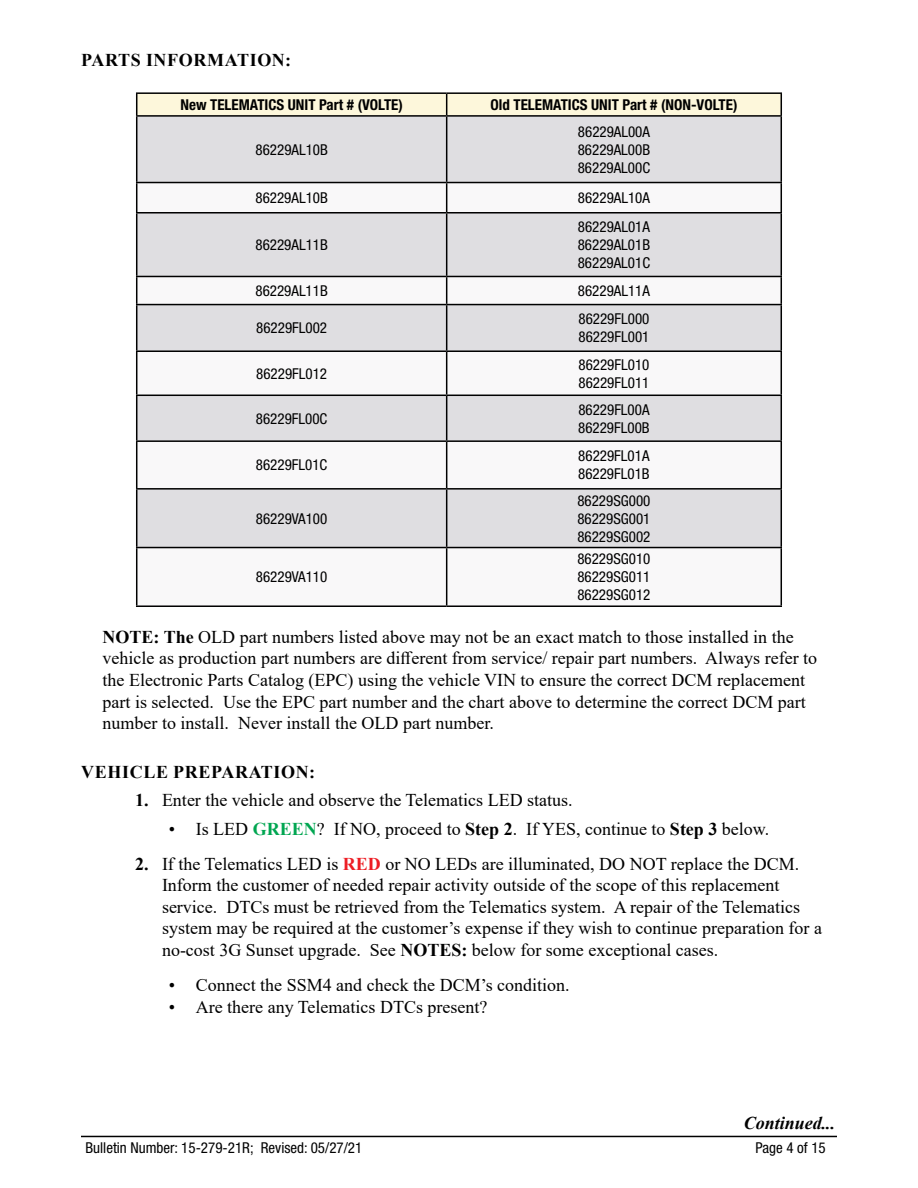
<style>
.page{position:relative;width:918px;height:1188px;background:#fff}
.page>*{position:absolute;margin:0;border:0;box-sizing:border-box;transform-origin:0 0}
.t1{font:18px/21.6px "Times New Roman";color:#000}
.t2{font:700 18px "Times New Roman";letter-spacing:.035em;color:#000}
.t3{font:italic 700 18px "Times New Roman";color:#000}
.t4{font:condensed 15px/18px "Helvetica Neue LT Std";color:#000;text-align:justify}
.t5{font:700 condensed 15px "Helvetica Neue LT Std";color:#000}
.s1{font-weight:700}
.s2{font-weight:700;color:#00a651}
.s3{font-weight:700;color:#ed1d24}
</style>
<div class="page">
<hr style="left:81px;top:1136px;width:756px;height:1px;background:#000">
<div style="left:137px;top:117px;width:644px;height:65px;background:#dfdee1"></div>
<svg style="left:137px;top:183px;width:644px;height:422px;fill:#dfdee1"></svg>
<hr style="left:136px;top:92px;width:311px;height:2px;background:#000">
<hr style="left:447px;top:92px;width:335px;height:2px;background:#000">
<div style="left:136px;top:93px;width:646px;height:22px;background:#fdf7db"></div>
<hr style="left:136px;top:115px;width:311px;height:2px;background:#000">
<hr style="left:136px;top:117px;width:1px;height:65px;background:#000">
<hr style="left:447px;top:115px;width:335px;height:2px;background:#000">
<hr style="left:446px;top:117px;width:1px;height:65px;background:#000">
<hr style="left:781px;top:117px;width:1px;height:65px;background:#000">
<hr style="left:136px;top:214px;width:1px;height:62px;background:#000">
<hr style="left:446px;top:214px;width:1px;height:62px;background:#000">
<hr style="left:781px;top:214px;width:1px;height:62px;background:#000">
<hr style="left:136px;top:305px;width:1px;height:45px;background:#000">
<hr style="left:446px;top:305px;width:1px;height:45px;background:#000">
<hr style="left:781px;top:305px;width:1px;height:45px;background:#000">
<hr style="left:136px;top:396px;width:1px;height:44px;background:#000">
<hr style="left:446px;top:396px;width:1px;height:44px;background:#000">
<hr style="left:781px;top:396px;width:1px;height:44px;background:#000">
<hr style="left:136px;top:182px;width:311px;height:1px;background:#000">
<svg style="left:136px;top:183px;width:1px;height:29px"></svg>
<hr style="left:136px;top:212px;width:311px;height:2px;background:#000">
<hr style="left:447px;top:182px;width:335px;height:1px;background:#000">
<svg style="left:446px;top:183px;width:1px;height:29px"></svg>
<svg style="left:781px;top:183px;width:1px;height:29px"></svg>
<hr style="left:447px;top:212px;width:335px;height:2px;background:#000">
<hr style="left:136px;top:276px;width:311px;height:1px;background:#000">
<svg style="left:136px;top:277px;width:1px;height:27px"></svg>
<hr style="left:136px;top:304px;width:311px;height:1px;background:#000">
<hr style="left:447px;top:276px;width:335px;height:1px;background:#000">
<svg style="left:446px;top:277px;width:1px;height:27px"></svg>
<svg style="left:781px;top:277px;width:1px;height:27px"></svg>
<hr style="left:447px;top:304px;width:335px;height:1px;background:#000">
<hr style="left:136px;top:350px;width:311px;height:2px;background:#000">
<hr style="left:136px;top:352px;width:1px;height:43px;background:#000">
<hr style="left:136px;top:395px;width:311px;height:1px;background:#000">
<hr style="left:447px;top:350px;width:335px;height:2px;background:#000">
<hr style="left:446px;top:352px;width:1px;height:43px;background:#000">
<hr style="left:781px;top:352px;width:1px;height:43px;background:#000">
<hr style="left:447px;top:395px;width:335px;height:1px;background:#000">
<hr style="left:136px;top:440px;width:311px;height:2px;background:#000">
<hr style="left:136px;top:442px;width:1px;height:46px;background:#000">
<hr style="left:447px;top:440px;width:335px;height:2px;background:#000">
<hr style="left:446px;top:442px;width:1px;height:46px;background:#000">
<hr style="left:781px;top:442px;width:1px;height:46px;background:#000">
<hr style="left:136px;top:488px;width:311px;height:2px;background:#000">
<hr style="left:136px;top:490px;width:1px;height:57px;background:#000">
<hr style="left:447px;top:488px;width:335px;height:2px;background:#000">
<hr style="left:446px;top:490px;width:1px;height:57px;background:#000">
<hr style="left:781px;top:490px;width:1px;height:57px;background:#000">
<hr style="left:136px;top:547px;width:311px;height:1px;background:#000">
<hr style="left:136px;top:548px;width:1px;height:57px;background:#000">
<hr style="left:136px;top:605px;width:311px;height:2px;background:#000">
<hr style="left:447px;top:547px;width:335px;height:1px;background:#000">
<hr style="left:446px;top:548px;width:1px;height:57px;background:#000">
<hr style="left:781px;top:548px;width:1px;height:57px;background:#000">
<hr style="left:447px;top:605px;width:335px;height:2px;background:#000">
<p class="t2" style="left:81px;top:47px;width:211px">PARTS INFORMATION:</p>
<p class="t5" style="left:180px;top:96px;width:224px">New TELEMATICS UNIT Part # (VOLTE)</p>
<p class="t5" style="left:491px;top:96px;width:248px">Old TELEMATICS UNIT Part # (NON-VOLTE)</p>
<p class="t4" style="left:256px;top:140px;width:74px">86229AL10B</p>
<p class="t4" style="left:578px;top:122px;width:74px">86229AL00A 86229AL00B 86229AL00C</p>
<p class="t4" style="left:256px;top:189px;width:74px">86229AL10B</p>
<p class="t4" style="left:578px;top:189px;width:74px">86229AL10A</p>
<p class="t4" style="left:256px;top:236px;width:74px">86229AL11B</p>
<p class="t4" style="left:578px;top:218px;width:74px">86229AL01A 86229AL01B 86229AL01C</p>
<p class="t4" style="left:256px;top:281px;width:74px">86229AL11B</p>
<p class="t4" style="left:578px;top:281px;width:74px">86229AL11A</p>
<p class="t4" style="left:256px;top:319px;width:72px">86229FL002</p>
<p class="t4" style="left:578px;top:310px;width:72px">86229FL000<br>86229FL001</p>
<p class="t4" style="left:256px;top:364px;width:72px">86229FL012</p>
<p class="t4" style="left:578px;top:355px;width:72px">86229FL010<br>86229FL011</p>
<p class="t4" style="left:256px;top:409px;width:73px">86229FL00C</p>
<p class="t4" style="left:578px;top:400px;width:73px">86229FL00A<br>86229FL00B</p>
<p class="t4" style="left:256px;top:456px;width:73px">86229FL01C</p>
<p class="t4" style="left:578px;top:447px;width:73px">86229FL01A<br>86229FL01B</p>
<p class="t4" style="left:256px;top:509px;width:73px">86229VA100</p>
<p class="t4" style="left:577px;top:491px;width:75px">86229SG000<br>86229SG001<br>86229SG002</p>
<p class="t4" style="left:577px;top:550px;width:75px">86229SG010<br>86229SG011<br>86229SG012</p>
<p class="t1" style="left:103px;top:625px;width:716px"><span class="s1">NOTE: The</span> OLD part numbers listed above may not be an exact match to those installed in the vehicle as production part numbers are different from service/ repair part numbers. Always refer to the Electronic Parts Catalog (EPC) using the vehicle VIN to ensure the correct DCM replacement part is selected. Use the EPC part number and the chart above to determine the correct DCM part number to install. Never install the OLD part number.</p>
<p class="t2" style="left:81px;top:759px;width:235px">VEHICLE PREPARATION:</p>
<p class="t1" style="left:135px;top:789px;width:439px"><span class="s1">1.</span> Enter the vehicle and observe the Telematics LED status.</p>
<p class="t1" style="left:169px;top:817px;width:602px">• Is LED <span class="s2">GREEN</span>? If NO, proceed to <span class="s1">Step 2</span>. If YES, continue to <span class="s1">Step 3</span> below.</p>
<p class="t1" style="left:162px;top:852px;width:662px;text-indent:-27px"><span class="s1">2.</span> If the Telematics LED is <span class="s3">RED</span> or NO LEDs are illuminated, DO NOT replace the DCM.<br>Inform the customer of needed repair activity outside of the scope of this replacement service. DTCs must be retrieved from the Telematics system. A repair of the Telematics system may be required at the customer’s expense if they wish to continue preparation for a no-cost 3G Sunset upgrade. See <span class="s1">NOTES:</span> below for some exceptional cases.</p>
<p class="t1" style="left:169px;top:974px;width:402px">• Connect the SSM4 and check the DCM’s condition.</p>
<p class="t1" style="left:169px;top:995px;width:320px">• Are there any Telematics DTCs present?</p>
<p class="t4" style="left:256px;top:568px;width:73px">86229VA110</p>
<p class="t3" style="left:744px;top:1111px;width:93px">Continued...</p>
<p class="t4" style="left:86px;top:1138px;width:278px">Bulletin Number: 15-279-21R; Revised: 05/27/21</p>
<p class="t4" style="left:756px;top:1138px;width:72px">Page 4 of 15</p>
</div>
